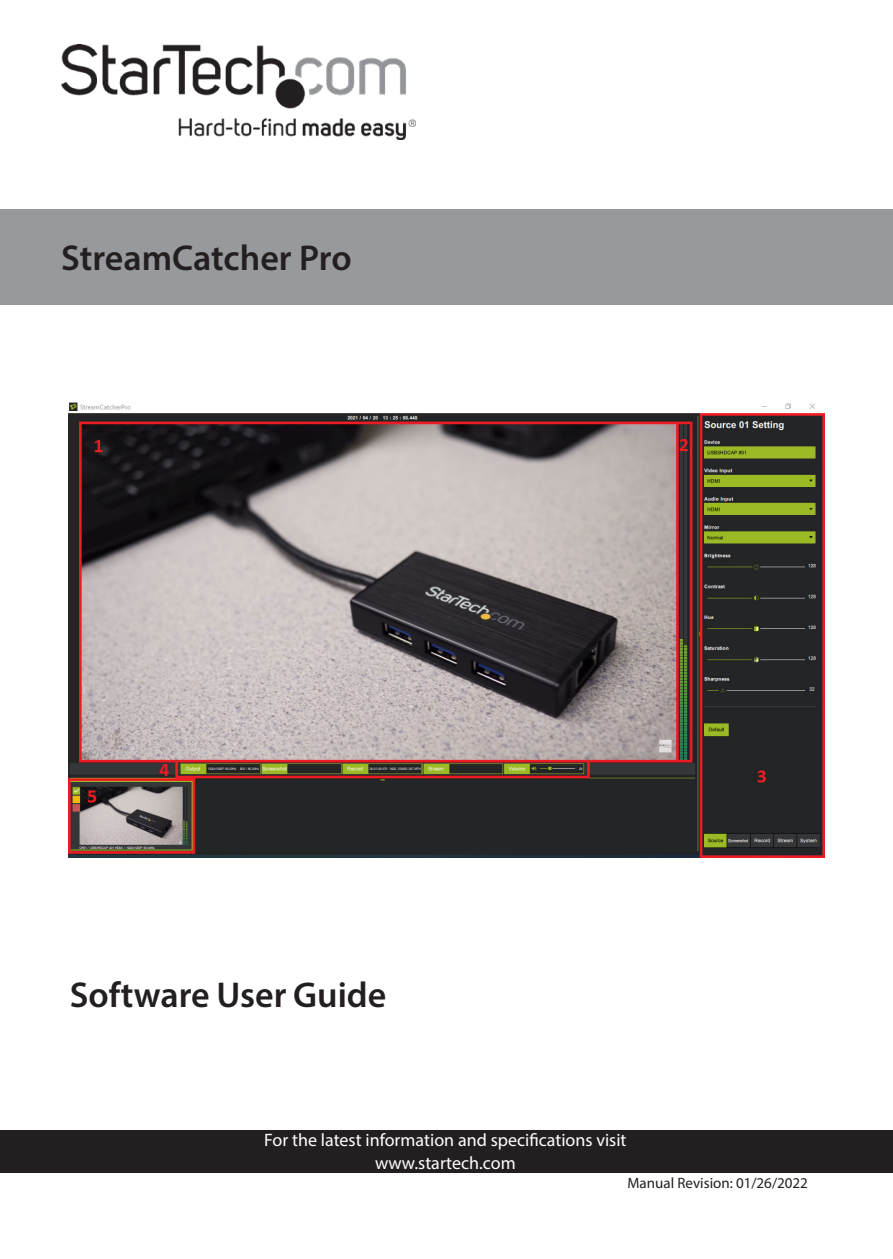
<style>
.page{position:relative;width:893px;height:1259px;background:#fff}
.page>*{position:absolute;margin:0;border:0;box-sizing:border-box;transform-origin:0 0}
.Manual_Description{font:600 36px "Myriad Pro";color:#231f20}
.marketing_text{font:18px "Myriad Pro";color:#fff}
.t1{font:15px "Myriad Pro";color:#231f20}
</style>
<div class="page">
<div style="left:0;top:1129px;width:893px;height:43px;background:#231f20"></div>
<div style="left:0;top:209px;width:893px;height:95px;background:#97999c"></div>
<img style="left:61px;top:44px;width:355px;height:96px">
<img style="left:68px;top:402px;width:757px;height:455px">
<p class="Manual_Description" style="left:61px;top:235px;width:292px">StreamCatcher Pro</p>
<h2 class="Manual_Description" style="left:70px;top:972px;width:318px">Software User Guide</h2>
<p class="marketing_text" style="left:264px;top:1128px;width:364px">For the latest information and specifications visit</p>
<p class="marketing_text" style="left:375px;top:1152px;width:142px">www.startech.com</p>
<p class="t1" style="left:627px;top:1174px;width:182px">Manual Revision: 01/26/2022</p>
</div>
